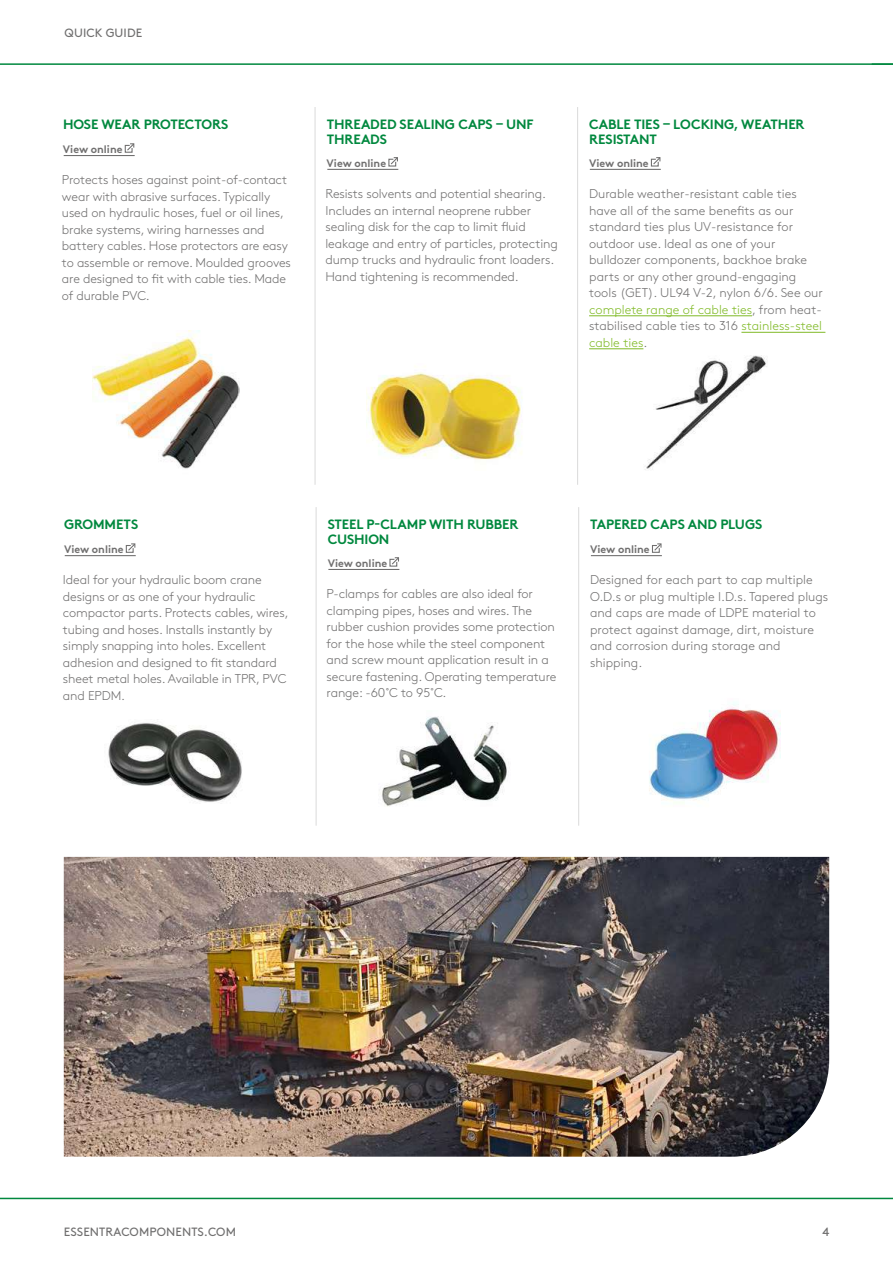
<style>
.page{position:relative;width:893px;height:1263px;background:#fff}
.page>*{position:absolute;margin:0;border:0;box-sizing:border-box;transform-origin:0 0}
.t1{font:700 13.5px/15px "Brown Pro";letter-spacing:-.01em;color:#00883e}
.t2{font:300 12.75px/16.5px "Brown Pro";letter-spacing:-.01em;color:#706f6f}
.t3{font:12px "Brown Pro";letter-spacing:.01em;color:#706f6f}
.t4{font:700 10.8px "Brown Pro";color:#706f6f}
.s1{color:#80ba27}
</style>
<div class="page">
<hr style="left:0;top:1198px;width:893px;height:1px;background:#00883e">
<hr style="left:0;top:63px;width:893px;height:2px;background:#00883e">
<img style="left:64px;top:857px;width:765px;height:300px">
<hr style="left:577px;top:107px;width:1px;height:378px;background:#dadada">
<hr style="left:315px;top:107px;width:1px;height:378px;background:#dadada">
<hr style="left:578px;top:507px;width:1px;height:319px;background:#dadada">
<hr style="left:316px;top:507px;width:1px;height:319px;background:#dadada">
<img style="left:92px;top:330px;width:148px;height:139px">
<img style="left:645px;top:355px;width:122px;height:115px">
<img style="left:368px;top:366px;width:155px;height:94px">
<img style="left:108px;top:719px;width:134px;height:83px">
<img style="left:649px;top:702px;width:132px;height:101px">
<img style="left:382px;top:716px;width:127px;height:91px">
<svg style="left:124px;top:143px;width:11px;height:10px"></svg>
<hr style="left:64px;top:155px;width:71px;height:1px;background:#706f6f">
<svg style="left:650px;top:157px;width:11px;height:10px"></svg>
<hr style="left:590px;top:169px;width:71px;height:1px;background:#706f6f">
<svg style="left:388px;top:157px;width:10px;height:10px"></svg>
<hr style="left:327px;top:169px;width:71px;height:1px;background:#706f6f">
<hr style="left:589px;top:315px;width:163px;height:1px;background:#80ba27">
<hr style="left:741px;top:332px;width:84px;height:1px;background:#80ba27">
<hr style="left:589px;top:348px;width:54px;height:1px;background:#80ba27">
<svg style="left:125px;top:543px;width:11px;height:10px"></svg>
<hr style="left:65px;top:555px;width:71px;height:1px;background:#706f6f">
<svg style="left:652px;top:543px;width:10px;height:10px"></svg>
<hr style="left:591px;top:555px;width:71px;height:1px;background:#706f6f">
<svg style="left:389px;top:557px;width:10px;height:10px"></svg>
<hr style="left:328px;top:569px;width:71px;height:1px;background:#706f6f">
<p class="t3" style="left:65px;top:24px;width:79px">QUICK GUIDE</p>
<p class="t1" style="left:63px;top:116px;width:167px">HOSE WEAR PROTECTORS</p>
<p class="t4" style="left:63px;top:140px;width:61px">View online</p>
<p class="t2" style="left:62px;top:171px;width:231px">Protects hoses against point-of-contact wear with abrasive surfaces. Typically used on hydraulic hoses, fuel or oil lines, brake systems, wiring harnesses and battery cables. Hose protectors are easy to assemble or remove. Moulded grooves are designed to fit with cable ties. Made of durable PVC.</p>
<p class="t1" style="left:327px;top:116px;width:208px">THREADED SEALING CAPS – UNF<br>THREADS</p>
<p class="t1" style="left:589px;top:116px;width:217px">CABLE TIES – LOCKING, WEATHER<br>RESISTANT</p>
<p class="t4" style="left:327px;top:154px;width:61px">View online</p>
<p class="t4" style="left:589px;top:154px;width:61px">View online</p>
<p class="t2" style="left:326px;top:184px;width:234px">Resists solvents and potential shearing.<br>Includes an internal neoprene rubber sealing disk for the cap to limit fluid leakage and entry of particles, protecting dump trucks and hydraulic front loaders.<br>Hand tightening is recommended.</p>
<p class="t2" style="left:589px;top:184px;width:235px">Durable weather-resistant cable ties have all of the same benefits as our standard ties plus UV-resistance for outdoor use. Ideal as one of your bulldozer components, backhoe brake parts or any other ground-engaging tools (GET). UL94 V-2, nylon 6/6. See our <span class="s1">complete range of cable ties</span>, from heat&shy;stabilised cable ties to 316 <span class="s1">stainless-steel cable ties</span>.</p>
<p class="t1" style="left:64px;top:516px;width:76px">GROMMETS</p>
<p class="t4" style="left:64px;top:540px;width:61px">View online</p>
<p class="t1" style="left:328px;top:516px;width:192px">STEEL P-CLAMP WITH RUBBER<br>CUSHION</p>
<p class="t1" style="left:590px;top:516px;width:174px">TAPERED CAPS AND PLUGS</p>
<p class="t4" style="left:590px;top:540px;width:61px">View online</p>
<p class="t4" style="left:328px;top:554px;width:61px">View online</p>
<p class="t2" style="left:63px;top:571px;width:227px">Ideal for your hydraulic boom crane designs or as one of your hydraulic compactor parts. Protects cables, wires, tubing and hoses. Installs instantly by simply snapping into holes. Excellent adhesion and designed to fit standard sheet metal holes. Available in TPR, PVC and EPDM.</p>
<p class="t2" style="left:327px;top:584px;width:231px">P-clamps for cables are also ideal for clamping pipes, hoses and wires. The rubber cushion provides some protection for the hose while the steel component and screw mount application result in a secure fastening. Operating temperature range: -60˚C to 95˚C.</p>
<p class="t2" style="left:590px;top:571px;width:240px">Designed for each part to cap multiple O.D.s or plug multiple I.D.s. Tapered plugs and caps are made of LDPE material to protect against damage, dirt, moisture and corrosion during storage and shipping.</p>
<p class="t3" style="left:64px;top:1222px;width:174px">ESSENTRACOMPONENTS.COM</p>
<p class="t3" style="left:822px;top:1222px;width:8px">4</p>
</div>
